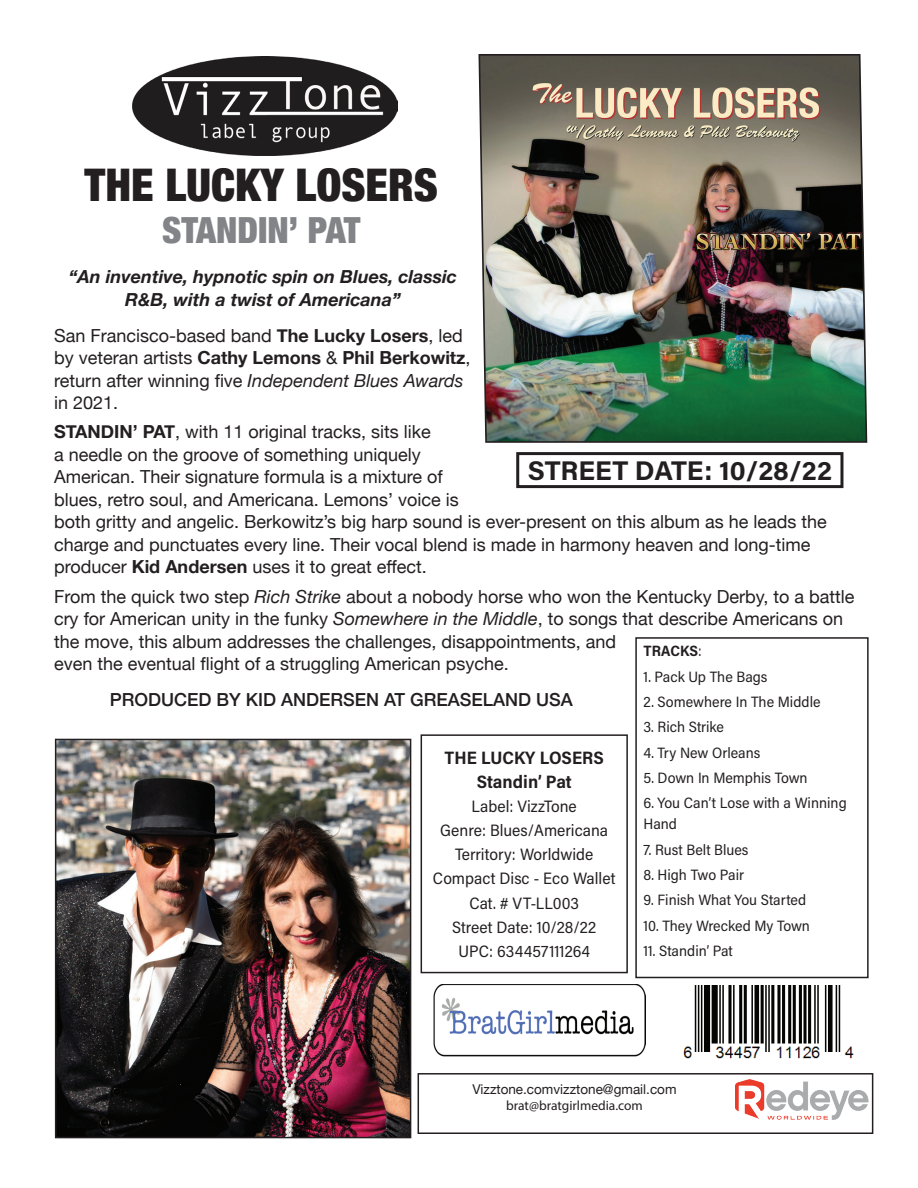
<style>
.page{position:relative;width:918px;height:1188px;background:#fff}
.page>*{position:absolute;margin:0;border:0;box-sizing:border-box;transform-origin:0 0}
.t1{font:900 condensed 45px "Helvetica Neue";color:#231f20}
.t2{font:900 condensed 36px "Helvetica Neue";color:#828487}
.t3{font:700 27px "Acumin Pro";color:#231f20}
.t4{font:18px/22.5px "Helvetica Neue";color:#231f20}
.t5{font:italic 700 18px/22.5px "Helvetica Neue";color:#231f20;text-align:center}
.t6{font:500 18px "Helvetica Neue";color:#231f20}
.t7{font:700 18px/24px "Acumin Pro Semi Cond";color:#231f20;text-align:center}
.t8{font:16.5px/24px "Acumin Pro Semi Cond";color:#231f20;text-align:center}
.t9{font:15px/21px "Acumin Pro Semi Cond";color:#231f20}
.t10{font:700 15px "Acumin Pro Semi Cond";color:#231f20}
.t11{font:13.5px "Helvetica Neue";color:#231f20}
.t12{font:13.5px "Myriad Pro";color:#231f20}
.s1{font-weight:700}
.s2{font-style:italic}
.s3{font-weight:400}
</style>
<div class="page">
<img style="left:735px;top:1079px;width:134px;height:41px">
<div style="left:418px;top:1073px;width:455px;height:61px;border:2px solid #231f20"></div>
<img style="left:132px;top:56px;width:265px;height:99px">
<div style="left:421px;top:734px;width:207px;height:239px;border:2px solid #231f20"></div>
<img style="left:478px;top:54px;width:390px;height:389px">
<div style="left:516px;top:452px;width:327px;height:36px;border:3px solid #231f20"></div>
<img style="left:57px;top:741px;width:352px;height:395px">
<div style="left:55px;top:739px;width:356px;height:399px;border:1px solid #231f20"></div>
<img style="left:434px;top:984px;width:211px;height:73px">
<div style="left:635px;top:637px;width:234px;height:341px;border:2px solid #231f20"></div>
<img style="left:683px;top:985px;width:170px;height:74px">
<h1 class="t1" style="left:85px;top:148px;width:355px">THE LUCKY LOSERS</h1>
<h2 class="t2" style="left:162px;top:201px;width:200px">STANDIN’ PAT</h2>
<p class="t5" style="left:69px;top:266px;width:390px">“An inventive, hypnotic spin on Blues, classic<br>R&amp;B, with a twist of Americana”</p>
<p class="t4" style="left:54px;top:325px;width:418px">San Francisco-based band <span class="s1">The Lucky Losers</span>, led by veteran artists <span class="s1">Cathy Lemons</span> &amp; <span class="s1">Phil Berkowitz</span>, return after winning five <span class="s2">Independent Blues Awards </span>in 2021.</p>
<p class="t4" style="left:54px;top:422px;width:774px"><span class="s1">STANDIN’ PAT</span>, with 11 original tracks, sits like<br>a needle on the groove of something uniquely<br>American. Their signature formula is a mixture of<br>blues, retro soul, and Americana. Lemons’ voice is<br>both gritty and angelic. Berkowitz’s big harp sound is ever-present on this album as he leads the charge and punctuates every line. Their vocal blend is made in harmony heaven and long-time producer <span class="s1">Kid Andersen</span> uses it to great effect.</p>
<p class="t4" style="left:54px;top:586px;width:802px">From the quick two step <span class="s2">Rich Strike</span> about a nobody horse who won the Kentucky Derby, to a battle cry for American unity in the funky <span class="s2">Somewhere in the Middle</span>, to songs that describe Americans on the move, this album addresses the challenges, disappointments, and<br>even the eventual flight of a struggling American psyche.</p>
<p class="t6" style="left:110px;top:685px;width:465px">PRODUCED BY KID ANDERSEN AT GREASELAND USA</p>
<h3 class="t3" style="left:528px;top:452px;width:306px">STREET DATE: 10/28/22</h3>
<p class="t10" style="left:644px;top:641px;width:60px">TRACKS<span class="s3">:</span></p>
<p class="t9" style="left:644px;top:665px;width:125px">1. Pack Up The Bags</p>
<p class="t9" style="left:644px;top:691px;width:178px">2. Somewhere In The Middle</p>
<p class="t9" style="left:644px;top:716px;width:82px">3. Rich Strike</p>
<p class="t9" style="left:644px;top:741px;width:118px">4. Try New Orleans</p>
<p class="t9" style="left:644px;top:767px;width:166px">5. Down In Memphis Town</p>
<p class="t9" style="left:644px;top:792px;width:205px">6. You Can’t Lose with a Winning<br>Hand</p>
<p class="t9" style="left:644px;top:838px;width:106px">7. Rust Belt Blues</p>
<p class="t9" style="left:644px;top:864px;width:102px">8. High Two Pair</p>
<p class="t9" style="left:644px;top:889px;width:164px">9. Finish What You Started</p>
<p class="t9" style="left:644px;top:914px;width:168px">10. They Wrecked My Town</p>
<p class="t9" style="left:644px;top:940px;width:91px">11. Standin’ Pat</p>
<p class="t7" style="left:445px;top:745px;width:161px">THE LUCKY LOSERS<br>Standin’ Pat</p>
<p class="t8" style="left:433px;top:794px;width:184px">Label: VizzTone<br>Genre: Blues/Americana<br>Territory: Worldwide<br>Compact Disc - Eco Wallet<br>Cat. # VT-LL003<br>Street Date: 10/28/22<br>UPC: 634457111264</p>
<p class="t11" style="left:473px;top:1080px;width:206px">Vizztone.comvizztone@gmail.com</p>
<p class="t12" style="left:506px;top:1097px;width:138px">brat@bratgirlmedia.com</p>
</div>
